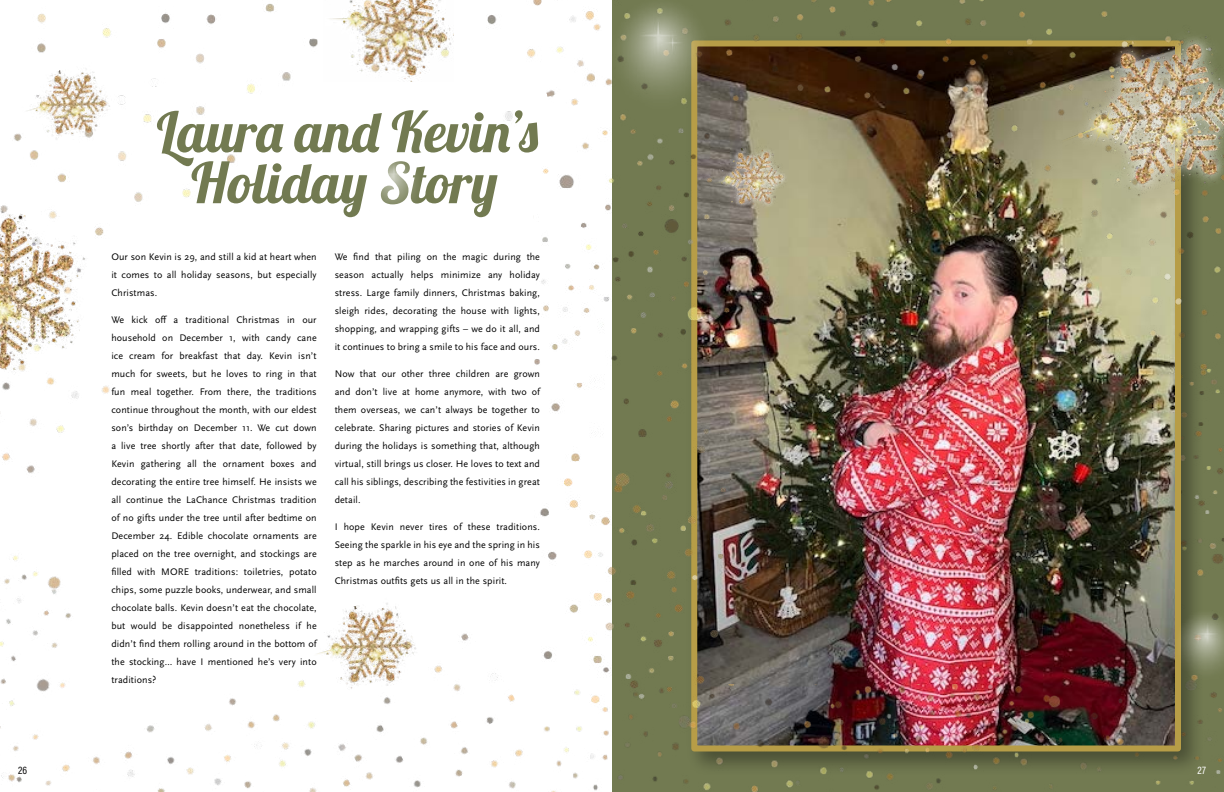
<style>
.page{position:relative;width:1224px;height:792px;background:#fff}
.page>*{position:absolute;margin:0;border:0;box-sizing:border-box;transform-origin:0 0}
.t1{font:56px/51px "Lobster 1.4";color:#727a51;text-align:center}
.t2{font:11px "Acumin Pro Cond";color:#fff}
.t3{font:11px "Acumin Pro Cond";color:#000}
.t4{font:10px/18px "Scala Sans Pro";letter-spacing:.01em;color:#000;text-align:justify}
</style>
<div class="page">
<img style="left:0;top:413px;width:523px;height:379px">
<img style="left:30px;top:3px;width:483px;height:199px">
<div style="left:1142px;top:411px;width:82px;height:381px;background:#727a51"></div>
<div style="left:686px;top:35px;width:520px;height:741px;background:#000;opacity:.35"></div>
<img style="left:731px;top:191px;width:443px;height:554px">
<svg style="left:2px;top:171px;width:119px;height:228px"></svg>
<img style="left:0;top:206px;width:109px;height:191px">
<svg style="left:298px;top:586px;width:133px;height:122px"></svg>
<img style="left:300px;top:593px;width:124px;height:111px">
<svg style="left:30px;top:54px;width:91px;height:101px"></svg>
<img style="left:14px;top:60px;width:102px;height:91px">
<svg style="left:731px;top:191px;width:65px;height:31px"></svg>
<img style="left:731px;top:191px;width:61px;height:29px">
<div style="left:324px;top:0;width:135px;height:86px;background:#fff"></div>
<img style="left:323px;top:0;width:129px;height:82px">
<img style="left:544px;top:684px;width:598px;height:108px">
<img style="left:534px;top:191px;width:197px;height:517px">
<img style="left:527px;top:0;width:343px;height:191px">
<img style="left:870px;top:0;width:354px;height:411px">
<img style="left:589px;top:0;width:142px;height:139px">
<img style="left:1161px;top:608px;width:63px;height:91px">
<img style="left:348px;top:149px;width:90px;height:53px">
<p class="t3" style="left:18px;top:763px;width:11px">26</p>
<h1 class="t1" style="left:157px;top:106px;width:383px">Laura and Kevin’s<br>Holiday Story</h1>
<p class="t4" style="left:111px;top:248px;width:207px">Our son Kevin is 29, and still a kid at heart when it comes to all holiday seasons, but especially Christmas.</p>
<p class="t4" style="left:111px;top:311px;width:207px">We kick off a traditional Christmas in our household on December 1, with candy cane ice cream for breakfast that day. Kevin isn’t much for sweets, but he loves to ring in that fun meal together. From there, the traditions continue throughout the month, with our eldest son’s birthday on December 11. We cut down a live tree shortly after that date, followed by Kevin gathering all the ornament boxes and decorating the entire tree himself. He insists we all continue the LaChance Christmas tradition of no gifts under the tree until after bedtime on December 24. Edible chocolate ornaments are placed on the tree overnight, and stockings are filled with MORE traditions: toiletries, potato chips, some puzzle books, underwear, and small chocolate balls. Kevin doesn’t eat the chocolate, but would be disappointed nonetheless if he didn’t find them rolling around in the bottom of the stocking… have I mentioned he’s very into traditions?</p>
<p class="t4" style="left:335px;top:248px;width:207px">We find that piling on the magic during the season actually helps minimize any holiday stress. Large family dinners, Christmas baking, sleigh rides, decorating the house with lights, shopping, and wrapping gifts – we do it all, and it continues to bring a smile to his face and ours.</p>
<p class="t4" style="left:335px;top:365px;width:207px">Now that our other three children are grown and don’t live at home anymore, with two of them overseas, we can’t always be together to celebrate. Sharing pictures and stories of Kevin during the holidays is something that, although virtual, still brings us closer. He loves to text and call his siblings, describing the festivities in great detail.</p>
<p class="t4" style="left:335px;top:518px;width:207px">I hope Kevin never tires of these traditions.<br>Seeing the sparkle in his eye and the spring in his step as he marches around in one of his many Christmas outfits gets us all in the spirit.</p>
<p class="t2" style="left:1198px;top:763px;width:10px">27</p>
</div>
